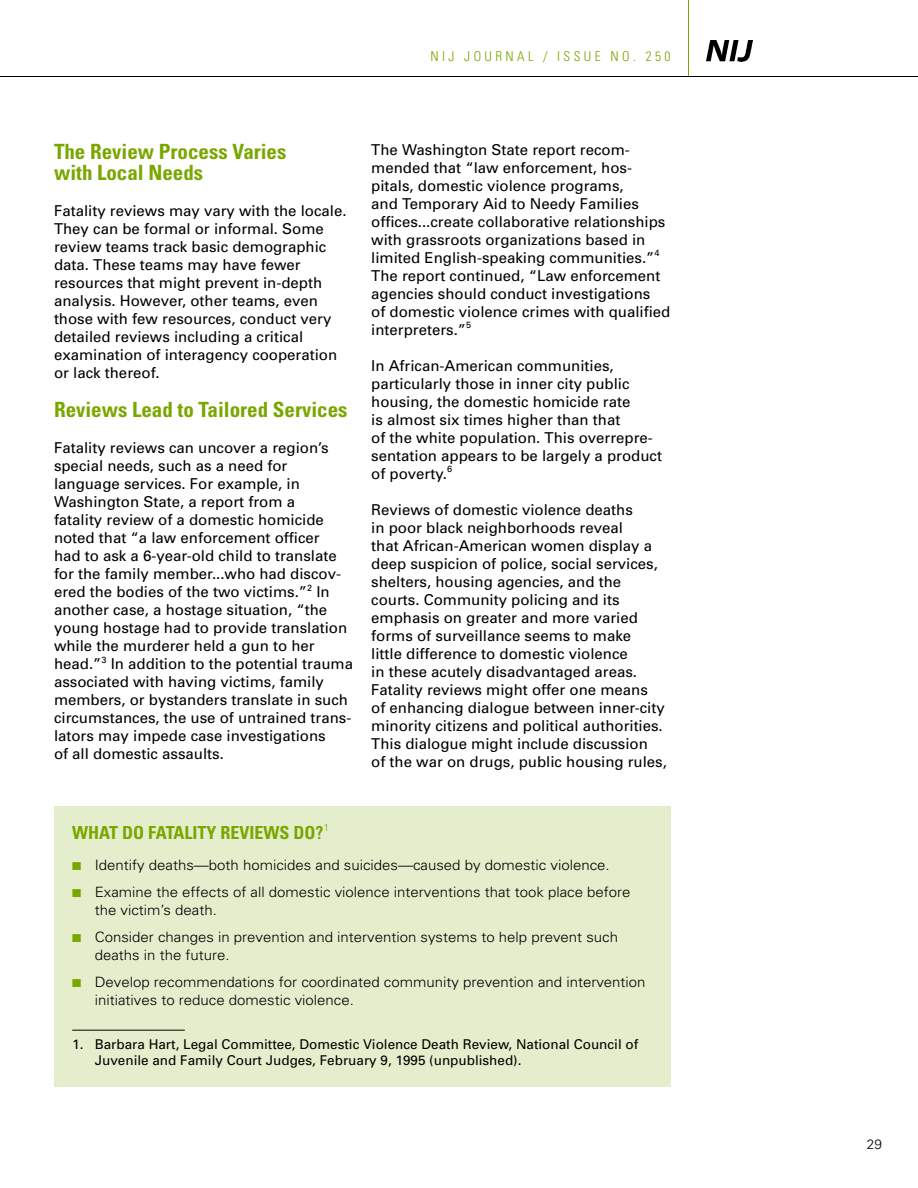
<style>
.page{position:relative;width:918px;height:1188px;background:#fff}
.page>*{position:absolute;margin:0;border:0;box-sizing:border-box;transform-origin:0 0}
.t1{font:700 condensed 21px/21px "Univers";color:#79a700}
.t2{font:700 condensed 18px "Univers";color:#79a700}
.t3{font:15px/18px "Univers";color:#000}
.t4{font:300 14.25px/18px "Univers";color:#000;scale:1.05 1}
.t5{font:13.5px/16.5px "Univers";color:#000}
.t6{font:300 condensed 13.5px "Univers";letter-spacing:.25em;color:#79a700}
.t7{font:300 13.5px "Univers";color:#000}
.s1{color:#79a700}
</style>
<div class="page">
<hr style="left:0;top:76px;width:918px;height:1px;background:#000">
<hr style="left:688px;top:0;width:1px;height:76px;background:#79a700">
<img style="left:707px;top:40px;width:45px;height:22px">
<div style="left:54px;top:806px;width:617px;height:281px;background:#e5eecc"></div>
<hr style="left:72px;top:1030px;width:113px;height:1px;background:#000">
<p class="t6" style="left:431px;top:51px;width:241px">NIJ JOURNAL / ISSUE NO. 250</p>
<h1 class="t1" style="left:54px;top:143px;width:234px">The Review Process Varies with Local Needs</h1>
<p class="t3" style="left:54px;top:203px;width:294px">Fatality reviews may vary with the locale.<br>They can be formal or informal. Some review teams track basic demographic data. These teams may have fewer resources that might prevent in-depth analysis. However, other teams, even those with few resources, conduct very detailed reviews including a critical examination of interagency cooperation or lack thereof.</p>
<h1 class="t1" style="left:54px;top:401px;width:295px">Reviews Lead to Tailored Services</h1>
<p class="t3" style="left:54px;top:440px;width:301px">Fatality reviews can uncover a region’s special needs, such as a need for language services. For example, in Washington State, a report from a<br>fatality review of a domestic homicide noted that “a law enforcement officer<br>had to ask a 6-year-old child to translate for the family member...who had discov&shy;ered the bodies of the two victims.”<sup>2</sup> In another case, a hostage situation, “the young hostage had to provide translation while the murderer held a gun to her head.”<sup>3</sup> In addition to the potential trauma associated with having victims, family members, or bystanders translate in such circumstances, the use of untrained trans&shy;lators may impede case investigations<br>of all domestic assaults.</p>
<p class="t3" style="left:371px;top:142px;width:301px">The Washington State report recom&shy;mended that “law enforcement, hos&shy;pitals, domestic violence programs,<br>and Temporary Aid to Needy Families offices...create collaborative relationships with grassroots organizations based in limited English-speaking communities.”<sup>4<br></sup>The report continued, “Law enforcement agencies should conduct investigations<br>of domestic violence crimes with qualified interpreters.”<sup>5</sup></p>
<p class="t3" style="left:371px;top:358px;width:292px">In African-American communities, particularly those in inner city public housing, the domestic homicide rate<br>is almost six times higher than that<br>of the white population. This overrepre&shy;sentation appears to be largely a product of poverty.<sup>6</sup></p>
<p class="t3" style="left:371px;top:502px;width:297px">Reviews of domestic violence deaths<br>in poor black neighborhoods reveal<br>that African-American women display a deep suspicion of police, social services, shelters, housing agencies, and the courts. Community policing and its emphasis on greater and more varied forms of surveillance seems to make<br>little difference to domestic violence<br>in these acutely disadvantaged areas.<br>Fatality reviews might offer one means<br>of enhancing dialogue between inner-city minority citizens and political authorities.<br>This dialogue might include discussion<br>of the war on drugs, public housing rules,</p>
<p class="t2" style="left:72px;top:826px;width:259px">WHAT DO FATALITY REVIEWS DO?<sup>1</sup></p>
<p class="t4" style="left:72px;top:857px;width:513px"><span class="s1">■</span> Identify deaths—both homicides and suicides—caused by domestic violence.</p>
<p class="t4" style="left:95px;top:884px;width:512px;text-indent:-22px"><span class="s1">■</span> Examine the effects of all domestic violence interventions that took place before the victim’s death.</p>
<p class="t4" style="left:95px;top:929px;width:500px;text-indent:-22px"><span class="s1">■</span> Consider changes in prevention and intervention systems to help prevent such deaths in the future.</p>
<p class="t4" style="left:95px;top:974px;width:526px;text-indent:-22px"><span class="s1">■</span> Develop recommendations for coordinated community prevention and intervention initiatives to reduce domestic violence.</p>
<p class="t5" style="left:95px;top:1037px;width:545px;text-indent:-23px">1. Barbara Hart, Legal Committee, Domestic Violence Death Review, National Council of<br>Juvenile and Family Court Judges, February 9, 1995 (unpublished).</p>
<p class="t7" style="left:867px;top:1140px;width:17px">29</p>
</div>
